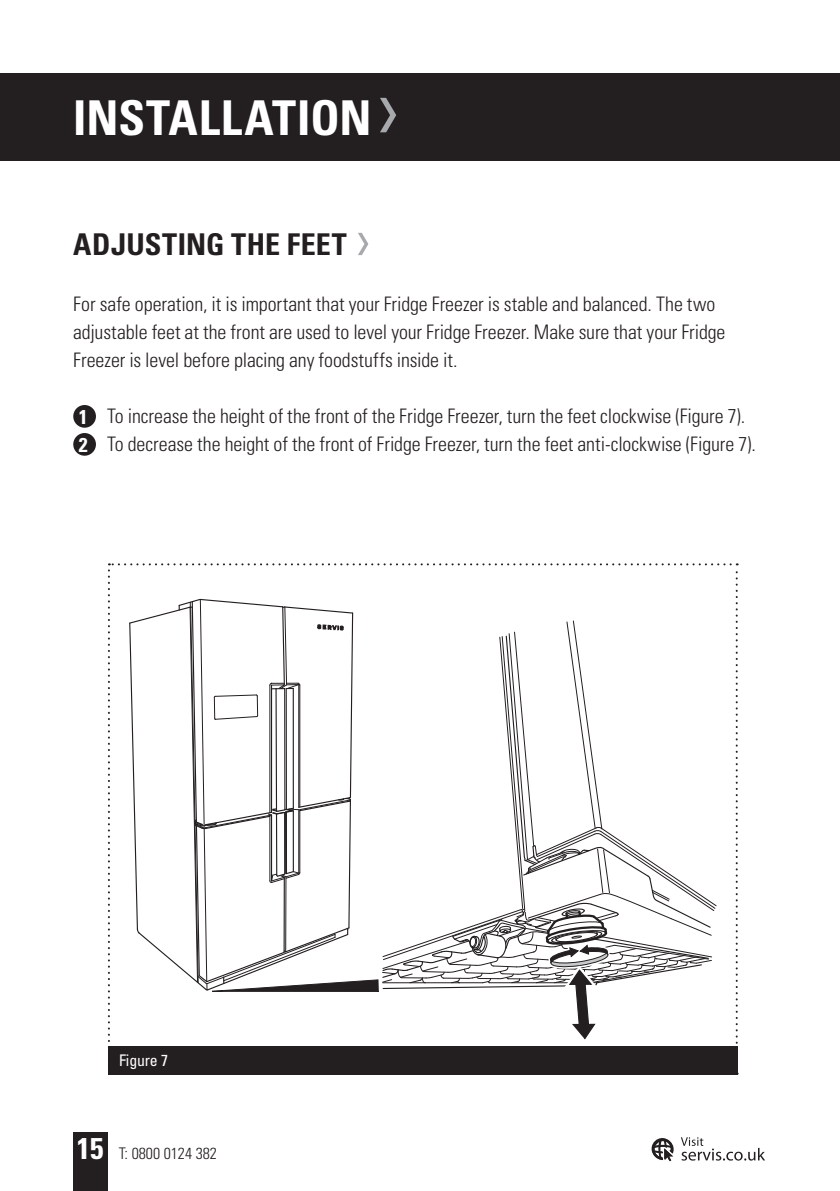
<style>
.page{position:relative;width:840px;height:1191px;background:#fff}
.page>*{position:absolute;margin:0;border:0;box-sizing:border-box;transform-origin:0 0}
.t1{font:700 condensed 48px "Univers LT Std";color:#fff}
.t2{font:700 condensed 30px "Univers LT Std";letter-spacing:.02em;color:#231f20}
.t3{font:300 condensed 20px/28px "Univers LT Std";color:#231f20}
.t4{font:300 condensed 16px "Univers LT Std";color:#231f20}
.t5{font:condensed 16px "Univers LT Std";letter-spacing:-.01em;color:#fff}
.s1{font-weight:700;color:#fff}
.s2{font-weight:700;font-size:30px;color:#fff}
</style>
<div class="page">
<div style="left:73px;top:1132px;width:35px;height:59px;background:#231f20"></div>
<svg style="left:651px;top:1137px;width:114px;height:25px"></svg>
<div style="left:0;top:73px;width:839px;height:88px;background:#231f20"></div>
<svg style="left:380px;top:98px;width:16px;height:34px"></svg>
<div style="left:73px;top:405px;width:23px;height:23px;background:#231f20;border-radius:50%"></div>
<div style="left:73px;top:433px;width:23px;height:23px;background:#231f20;border-radius:50%"></div>
<svg style="left:108px;top:563px;width:629px;height:481px"></svg>
<div style="left:108px;top:1046px;width:629px;height:28px;background:#231f20"></div>
<svg style="left:358px;top:233px;width:10px;height:22px"></svg>
<h1 class="t1" style="left:73px;top:95px;width:300px">INSTALLATION</h1>
<h2 class="t2" style="left:73px;top:230px;width:275px">ADJUSTING THE FEET</h2>
<p class="t3" style="left:73px;top:291px;width:653px">For safe operation, it is important that your Fridge Freezer is stable and balanced. The two adjustable feet at the front are used to level your Fridge Freezer. Make sure that your Fridge<br>Freezer is level before placing any foodstuffs inside it.</p>
<p class="t3" style="left:79px;top:403px;width:678px"><span class="s1">1</span> To increase the height of the front of the Fridge Freezer, turn the feet clockwise (Figure 7).<br><span class="s1">2</span> To decrease the height of the front of Fridge Freezer, turn the feet anti-clockwise (Figure 7).</p>
<p class="t5" style="left:119px;top:1051px;width:50px">Figure 7</p>
<p class="t4" style="left:77px;top:1145px;width:142px"><span class="s2">15</span> T: 0800 0124 382</p>
</div>
